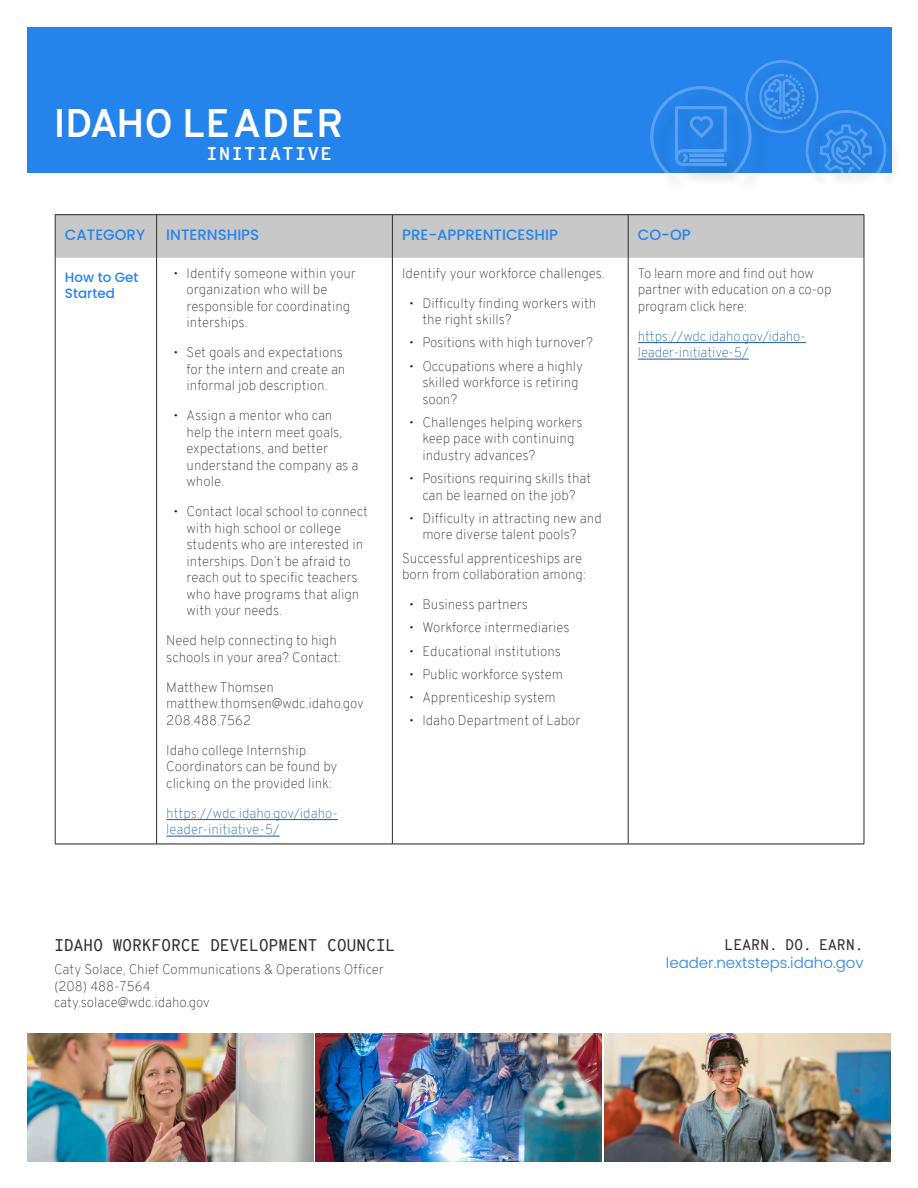
<style>
.page{position:relative;width:918px;height:1188px;background:#fff}
.page>*{position:absolute;margin:0;border:0;box-sizing:border-box;transform-origin:0 0}
.t1{font:700 39px "Overpass";letter-spacing:.03em;color:#fff}
.t2{font:700 18px "Overpass Mono";letter-spacing:.09em;color:#fff}
.Table_subhead{font:16.5px "Overpass Mono";letter-spacing:-.025em;color:#2e2e2e}
.Table_subhead-2{font:500 15px "Poppins";color:#2584ec}
.t3{font:300 15px "Poppins";color:#2584ec}
.t4{font:15px "Overpass Mono";letter-spacing:-.025em;color:#2e2e2e}
.Body{font:100 13.5px/16.5px "Overpass";color:#231f20}
.Body_bullets{font:100 13.5px/16.5px "Overpass";color:#231f20}
.Body_bullets-2{font:100 13.5px/16.5px "Overpass";color:#175d9e}
.Body-2{font:100 13.5px/16.5px "Overpass";letter-spacing:-.01em;color:#175d9e}
.Table_left_column{font:500 13.5px/16.5px "Poppins";color:#2584ec}
</style>
<div class="page">
<div style="left:27px;top:27px;width:864px;height:146px;background:#2584ec"></div>
<div style="left:808px;top:112px;width:94px;height:77px;background:#231f20;opacity:.75"></div>
<div style="left:653px;top:89px;width:119px;height:104px;background:#231f20;opacity:.75"></div>
<svg style="left:650px;top:60px;width:236px;height:113px"></svg>
<div style="left:56px;top:215px;width:808px;height:43px;background:#c8c8c8"></div>
<hr style="left:55px;top:258px;width:1px;height:586px;background:#2e2e2e">
<hr style="left:156px;top:258px;width:1px;height:586px;background:#2e2e2e">
<hr style="left:392px;top:258px;width:1px;height:586px;background:#2e2e2e">
<hr style="left:628px;top:258px;width:1px;height:586px;background:#2e2e2e">
<hr style="left:864px;top:258px;width:1px;height:586px;background:#2e2e2e">
<hr style="left:55px;top:844px;width:102px;height:1px;background:#231f20">
<hr style="left:157px;top:844px;width:235px;height:1px;background:#231f20">
<hr style="left:392px;top:844px;width:236px;height:1px;background:#231f20">
<hr style="left:628px;top:844px;width:236px;height:1px;background:#231f20">
<hr style="left:55px;top:214px;width:102px;height:1px;background:#231f20">
<hr style="left:157px;top:214px;width:235px;height:1px;background:#231f20">
<hr style="left:392px;top:214px;width:236px;height:1px;background:#231f20">
<hr style="left:628px;top:214px;width:236px;height:1px;background:#231f20">
<hr style="left:55px;top:215px;width:1px;height:43px;background:#2e2e2e">
<hr style="left:156px;top:215px;width:1px;height:43px;background:#2e2e2e">
<hr style="left:392px;top:215px;width:1px;height:43px;background:#2e2e2e">
<hr style="left:628px;top:215px;width:1px;height:43px;background:#2e2e2e">
<hr style="left:864px;top:215px;width:1px;height:43px;background:#2e2e2e">
<hr style="left:166px;top:819px;width:172px;height:1px;background:#175d9e">
<hr style="left:166px;top:836px;width:114px;height:1px;background:#175d9e">
<hr style="left:638px;top:342px;width:168px;height:1px;background:#175d9e">
<hr style="left:638px;top:359px;width:111px;height:1px;background:#175d9e">
<img style="left:27px;top:1034px;width:575px;height:127px">
<img style="left:604px;top:1034px;width:287px;height:127px">
<h1 class="t1" style="left:53px;top:95px;width:292px">IDAHO LEADER</h1>
<h2 class="t2" style="left:206px;top:141px;width:127px">INITIATIVE</h2>
<p class="Table_subhead-2" style="left:65px;top:226px;width:82px">CATEGORY</p>
<p class="Table_subhead-2" style="left:166px;top:226px;width:94px">INTERNSHIPS</p>
<p class="Table_subhead-2" style="left:402px;top:226px;width:157px">PRE-APPRENTICESHIP</p>
<p class="Table_subhead-2" style="left:638px;top:226px;width:54px">CO-OP</p>
<p class="Table_left_column" style="left:65px;top:269px;width:75px">How to Get<br>Started</p>
<p class="Body" style="left:187px;top:265px;width:171px;text-indent:-14px">• Identify someone within your organization who will be responsible for coordinating interships.</p>
<p class="Body" style="left:187px;top:344px;width:160px;text-indent:-14px">• Set goals and expectations for the intern and create an informal job description.</p>
<p class="Body" style="left:187px;top:407px;width:173px;text-indent:-14px">• Assign a mentor who can help the intern meet goals, expectations, and better understand the company as a whole.</p>
<p class="Body" style="left:187px;top:503px;width:183px;text-indent:-14px">• Contact local school to connect with high school or college students who are interested in interships. Don’t be afraid to reach out to specific teachers who have programs that align with your needs.</p>
<p class="Body_bullets" style="left:166px;top:632px;width:176px">Need help connecting to high schools in your area? Contact:</p>
<p class="Body_bullets" style="left:166px;top:679px;width:199px">Matthew Thomsen matthew.thomsen@wdc.idaho.gov<br>208.488.7562</p>
<p class="Body_bullets" style="left:166px;top:742px;width:173px">Idaho college Internship<br>Coordinators can be found by clicking on the provided link:</p>
<p class="Body_bullets-2" style="left:166px;top:805px;width:173px">https://wdc.idaho.gov/idaho&shy;leader-initiative-5/</p>
<p class="Body" style="left:638px;top:265px;width:195px">To learn more and find out how partner with education on a co-op program click here:</p>
<p class="Body-2" style="left:638px;top:328px;width:169px">https://wdc.idaho.gov/idaho&shy;leader-initiative-5/</p>
<p class="Body" style="left:402px;top:265px;width:204px">Identify your workforce challenges.</p>
<p class="Body" style="left:422px;top:295px;width:176px;text-indent:-14px">• Difficulty finding workers with the right skills?</p>
<p class="Body" style="left:409px;top:335px;width:186px">• Positions with high turnover?</p>
<p class="Body" style="left:422px;top:358px;width:162px;text-indent:-14px">• Occupations where a highly skilled workforce is retiring soon?</p>
<p class="Body" style="left:422px;top:414px;width:162px;text-indent:-14px">• Challenges helping workers keep pace with continuing industry advances?</p>
<p class="Body" style="left:409px;top:470px;width:184px;text-align:center">• Positions requiring skills that can be learned on the job?</p>
<p class="Body" style="left:422px;top:510px;width:181px;text-indent:-14px">• Difficulty in attracting new and more diverse talent pools?</p>
<p class="Body" style="left:402px;top:550px;width:185px">Successful apprenticeships are born from collaboration among:</p>
<p class="Body" style="left:409px;top:596px;width:121px">• Business partners</p>
<p class="Body" style="left:409px;top:620px;width:162px">• Workforce intermediaries</p>
<p class="Body" style="left:409px;top:643px;width:154px">• Educational institutions</p>
<p class="Body" style="left:409px;top:666px;width:156px">• Public workforce system</p>
<p class="Body" style="left:409px;top:689px;width:148px">• Apprenticeship system</p>
<p class="Body" style="left:409px;top:713px;width:173px">• Idaho Department of Labor</p>
<p class="Table_subhead" style="left:54px;top:933px;width:343px">IDAHO WORKFORCE DEVELOPMENT COUNCIL</p>
<p class="Body" style="left:54px;top:961px;width:332px">Caty Solace, Chief Communications &amp; Operations Officer (208) 488-7564<br>caty.solace@wdc.idaho.gov</p>
<p class="t4" style="left:725px;top:934px;width:141px">LEARN. DO. EARN.</p>
<p class="t3" style="left:666px;top:954px;width:199px">leader.nextsteps.idaho.gov</p>
</div>
